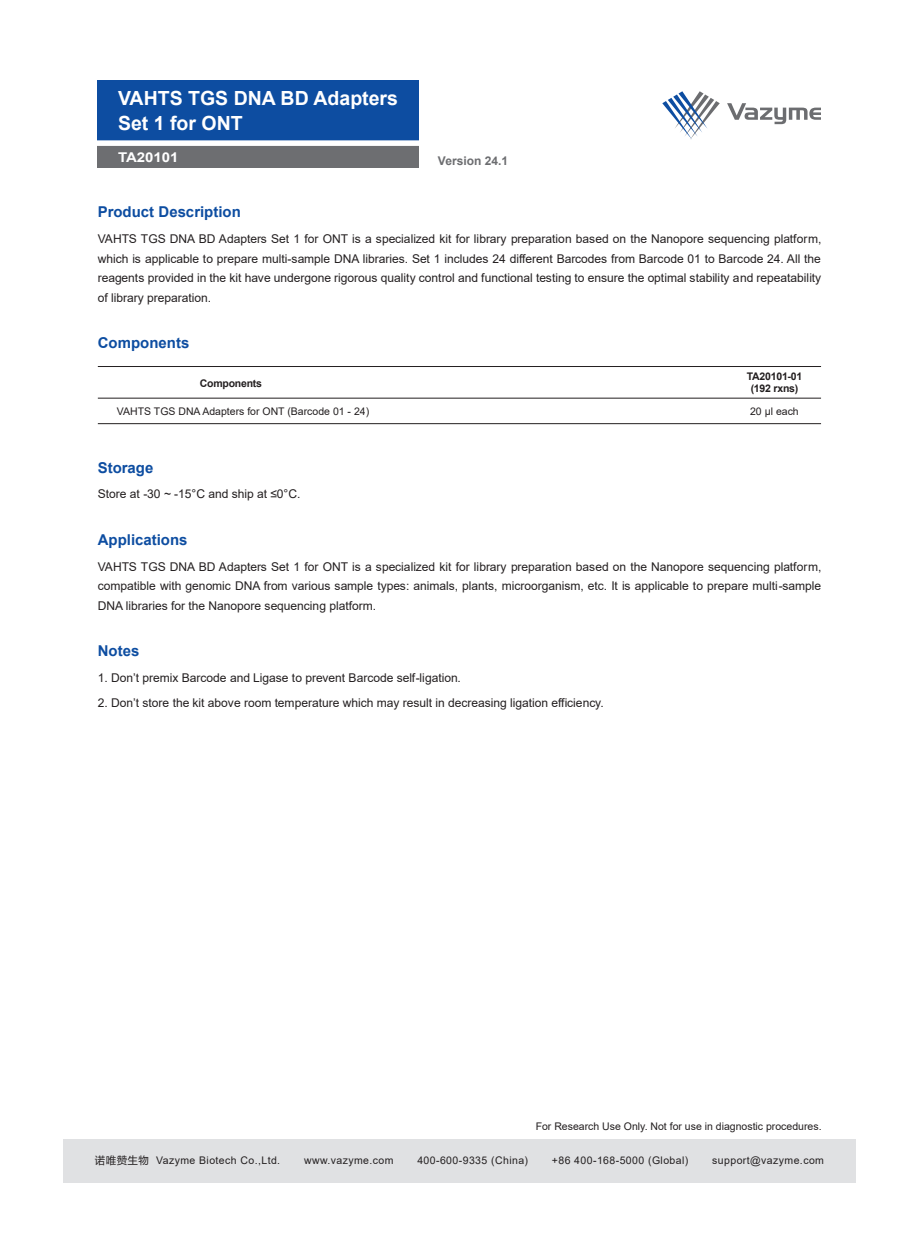
<style>
.page{position:relative;width:919px;height:1238px;background:#fff}
.page>*{position:absolute;margin:0;border:0;box-sizing:border-box;transform-origin:0 0}
.t1{font:700 19.5px/25.5px "Arial";color:#fff}
.t2{font:700 15px "Arial";color:#0d4da1}
.t3{font:700 13.5px "Arial";color:#fff;scale:1.11 1}
.t4{font:12px/19.5px "Arial";letter-spacing:-.005em;color:#231f20;text-align:justify}
.t5{font:700 12px "Arial";color:#6c6d70}
.t6{font:10.5px "Arial";letter-spacing:.04em;color:#231f20}
.t7{font:10.5px "Arial";color:#231f20}
.t8{font:700 10.5px/12px "Arial";letter-spacing:-.02em;color:#231f20;text-align:center}
.s1{font-family:"FZLTHK GBK1 0"}
</style>
<div class="page">
<img style="left:98px;top:81px;width:320px;height:87px">
<svg style="left:662px;top:91px;width:57px;height:49px"></svg>
<svg style="left:727px;top:103px;width:94px;height:21px"></svg>
<hr style="left:98px;top:423px;width:723px;height:1px;background:#231f20">
<hr style="left:98px;top:366px;width:723px;height:1px;background:#231f20">
<hr style="left:98px;top:398px;width:723px;height:1px;background:#231f20">
<h1 class="t1" style="left:118px;top:86px;width:281px">VAHTS TGS DNA BD Adapters<br>Set 1 for ONT</h1>
<p class="t3" style="left:118px;top:148px;width:56px">TA20101</p>
<p class="t5" style="left:438px;top:152px;width:72px">Version 24.1</p>
<p class="t2" style="left:98px;top:201px;width:145px">Product Description</p>
<p class="t4" style="left:98px;top:229px;width:725px">VAHTS TGS DNA BD Adapters Set 1 for ONT is a specialized kit for library preparation based on the Nanopore sequencing platform, which is applicable to prepare multi-sample DNA libraries. Set 1 includes 24 different Barcodes from Barcode 01 to Barcode 24. All the reagents provided in the kit have undergone rigorous quality control and functional testing to ensure the optimal stability and repeatability of library preparation.</p>
<p class="t2" style="left:98px;top:332px;width:93px">Components</p>
<p class="t8" style="left:200px;top:377px;width:64px">Components</p>
<p class="t8" style="left:746px;top:370px;width:57px">TA20101-01 (192 rxns)</p>
<p class="t7" style="left:750px;top:403px;width:50px">20 μl each</p>
<p class="t7" style="left:117px;top:403px;width:254px">VAHTS TGS DNA Adapters for ONT (Barcode 01 - 24)</p>
<p class="t2" style="left:98px;top:457px;width:57px">Storage</p>
<p class="t4" style="left:98px;top:484px;width:204px">Store at -30 ~ -15°C and ship at ≤0°C.</p>
<p class="t2" style="left:98px;top:529px;width:91px">Applications</p>
<p class="t4" style="left:98px;top:556px;width:725px">VAHTS TGS DNA BD Adapters Set 1 for ONT is a specialized kit for library preparation based on the Nanopore sequencing platform, compatible with genomic DNA from various sample types: animals, plants, microorganism, etc. It is applicable to prepare multi-sample DNA libraries for the Nanopore sequencing platform.</p>
<p class="t2" style="left:98px;top:640px;width:43px">Notes</p>
<p class="t4" style="left:98px;top:667px;width:364px">1. Don’t premix Barcode and Ligase to prevent Barcode self-ligation.</p>
<p class="t4" style="left:98px;top:693px;width:507px">2. Don’t store the kit above room temperature which may result in decreasing ligation efficiency.</p>
<p class="t7" style="left:535px;top:1119px;width:287px">For Research Use Only. Not for use in diagnostic procedures.</p>
<p class="t6" style="left:95px;top:1153px;width:187px"><span class="s1">诺唯赞生物</span> Vazyme Biotech Co.,Ltd.</p>
<p class="t6" style="left:304px;top:1153px;width:91px">www.vazyme.com</p>
<p class="t6" style="left:417px;top:1153px;width:112px">400-600-9335 (China)</p>
<p class="t6" style="left:552px;top:1153px;width:138px">+86 400-168-5000 (Global)</p>
<p class="t6" style="left:712px;top:1153px;width:113px">support@vazyme.com</p>
</div>
